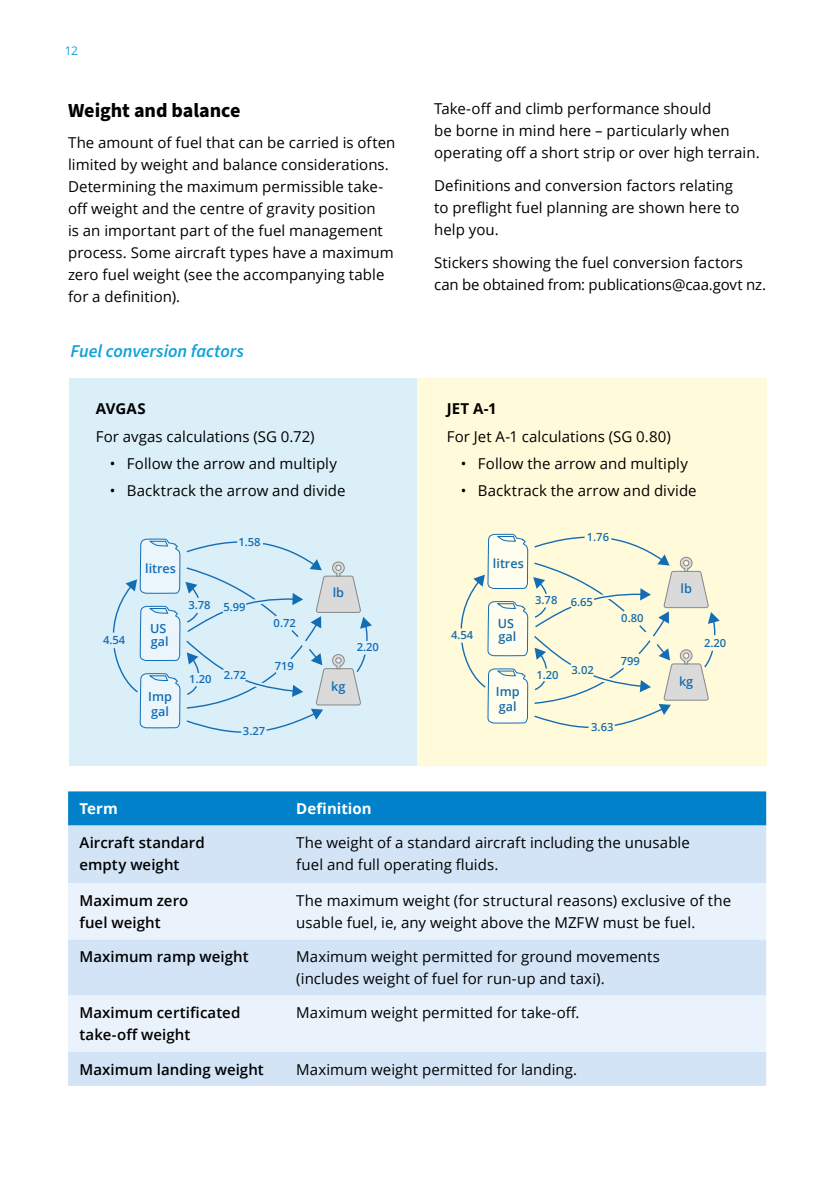
<style>
.page{position:relative;width:840px;height:1191px;background:#fff}
.page>*{position:absolute;margin:0;border:0;box-sizing:border-box;transform-origin:0 0}
.H2_-_top_of_box{font:700 20px "Source Sans Pro";letter-spacing:-.005em;color:#000}
.t1{font:italic 600 18px "Source Sans Pro";color:#11a1d8}
.Body{font:15px/22px "Open Sans";letter-spacing:.005em;color:#000}
.Body-2{font:600 15px/22px "Open Sans";color:#000}
.Table_Heading{font:700 15px "Open Sans";color:#fff}
.Body-3{font:700 15px "Open Sans";letter-spacing:.015em;color:#000}
.t2{font:600 12.6px/12.6px "Open Sans";color:#136db5}
.t3{font:600 12.6px/12.6px "Open Sans";color:#176cad}
.t4{font:12px "Open Sans";color:#11a1d8}
.t5{font:600 11.2px "Open Sans";color:#176cad}
.t6{font:600 11.2px "Open Sans";color:#136db5}
</style>
<div class="page">
<div style="left:68px;top:791px;width:697px;height:34px;background:#0081c9"></div>
<div style="left:68px;top:825px;width:697px;height:261px;background:#d3e4f6"></div>
<svg style="left:68px;top:883px;width:697px;height:168px;fill:#eaf2fb"></svg>
<div style="left:417px;top:378px;width:348px;height:387px;background:#fffbda"></div>
<svg style="left:460px;top:533px;width:259px;height:195px"></svg>
<div style="left:584px;top:524px;width:27px;height:27px;background:#fffbda;border-radius:50%"></div>
<div style="left:535px;top:593px;width:22px;height:14px;background:#fffbda;border-radius:50%"></div>
<div style="left:570px;top:591px;width:24px;height:24px;background:#fffbda;border-radius:50%"></div>
<div style="left:451px;top:628px;width:21px;height:14px;background:#fffbda;border-radius:50%"></div>
<div style="left:536px;top:668px;width:21px;height:13px;background:#fffbda;border-radius:50%"></div>
<div style="left:568px;top:659px;width:27px;height:21px;background:#fffbda;border-radius:50%"></div>
<div style="left:588px;top:714px;width:26px;height:26px;background:#fffbda;border-radius:50%"></div>
<div style="left:703px;top:635px;width:21px;height:16px;background:#fffbda;border-radius:50%"></div>
<div style="left:621px;top:607px;width:21px;height:22px;background:#fffbda;border-radius:50%"></div>
<div style="left:621px;top:651px;width:21px;height:21px;background:#fffbda;border-radius:50%"></div>
<div style="left:69px;top:378px;width:348px;height:387px;background:#dbeff9"></div>
<svg style="left:112px;top:538px;width:260px;height:195px"></svg>
<div style="left:237px;top:529px;width:26px;height:26px;background:#dbeff9;border-radius:50%"></div>
<div style="left:188px;top:598px;width:21px;height:15px;background:#dbeff9;border-radius:50%"></div>
<div style="left:222px;top:595px;width:24px;height:25px;background:#dbeff9;border-radius:50%"></div>
<div style="left:103px;top:632px;width:25px;height:16px;background:#dbeff9;border-radius:50%"></div>
<div style="left:188px;top:673px;width:22px;height:13px;background:#dbeff9;border-radius:50%"></div>
<div style="left:222px;top:662px;width:25px;height:25px;background:#dbeff9;border-radius:50%"></div>
<div style="left:241px;top:719px;width:25px;height:26px;background:#dbeff9;border-radius:50%"></div>
<div style="left:355px;top:641px;width:22px;height:13px;background:#dbeff9;border-radius:50%"></div>
<div style="left:273px;top:612px;width:22px;height:22px;background:#dbeff9;border-radius:50%"></div>
<div style="left:274px;top:656px;width:20px;height:20px;background:#dbeff9;border-radius:50%"></div>
<p class="t4" style="left:65px;top:42px;width:15px">12</p>
<p class="H2_-_top_of_box" style="left:68px;top:96px;width:174px">Weight and balance</p>
<p class="Body" style="left:68px;top:131px;width:328px">The amount of fuel that can be carried is often limited by weight and balance considerations.<br>Determining the maximum permissible take&shy;off weight and the centre of gravity position<br>is an important part of the fuel management process. Some aircraft types have a maximum zero fuel weight (see the accompanying table for a definition).</p>
<p class="Body" style="left:434px;top:97px;width:327px">Take-off and climb performance should<br>be borne in mind here – particularly when operating off a short strip or over high terrain.</p>
<p class="Body" style="left:434px;top:174px;width:306px">Definitions and conversion factors relating to preflight fuel planning are shown here to help you.</p>
<p class="Body" style="left:434px;top:251px;width:333px">Stickers showing the fuel conversion factors can be obtained from: publications@caa.govt nz.</p>
<h3 class="t1" style="left:71px;top:339px;width:175px">Fuel conversion factors</h3>
<p class="Body-3" style="left:96px;top:398px;width:51px">AVGAS</p>
<p class="Body" style="left:96px;top:425px;width:220px">For avgas calculations (SG 0.72)</p>
<p class="Body" style="left:110px;top:452px;width:228px">• Follow the arrow and multiply</p>
<p class="Body" style="left:110px;top:479px;width:237px">• Backtrack the arrow and divide</p>
<p class="Body-3" style="left:446px;top:398px;width:51px">JET A-1</p>
<p class="Body" style="left:446px;top:425px;width:225px">For Jet A-1 calculations (SG 0.80)</p>
<p class="Body" style="left:460px;top:452px;width:228px">• Follow the arrow and multiply</p>
<p class="Body" style="left:460px;top:479px;width:237px">• Backtrack the arrow and divide</p>
<p class="t6" style="left:238px;top:534px;width:24px">1.58</p>
<p class="t5" style="left:586px;top:530px;width:24px">1.76</p>
<p class="t2" style="left:145px;top:561px;width:32px">litres</p>
<p class="t3" style="left:492px;top:556px;width:32px">litres</p>
<p class="t6" style="left:188px;top:598px;width:59px">3.78 5.99</p>
<p class="t2" style="left:332px;top:586px;width:13px">lb</p>
<p class="t5" style="left:535px;top:593px;width:59px">3.78 6.65</p>
<p class="t2" style="left:680px;top:581px;width:13px">lb</p>
<p class="t6" style="left:103px;top:632px;width:24px">4.54</p>
<p class="t2" style="left:150px;top:622px;width:20px">US gal</p>
<p class="t2" style="left:148px;top:688px;width:25px;line-height:15.2px">Imp gal</p>
<p class="t6" style="left:189px;top:669px;width:58px">1.20 2.72</p>
<p class="t6" style="left:273px;top:615px;width:24px">0.72</p>
<p class="t6" style="left:274px;top:658px;width:21px">719</p>
<p class="t2" style="left:331px;top:679px;width:16px">kg</p>
<p class="t6" style="left:356px;top:639px;width:24px">2.20</p>
<p class="t5" style="left:450px;top:627px;width:24px">4.54</p>
<p class="t3" style="left:497px;top:617px;width:20px">US gal</p>
<p class="t3" style="left:495px;top:683px;width:25px;line-height:15.2px">Imp gal</p>
<p class="t5" style="left:536px;top:664px;width:59px">1.20 3.02</p>
<p class="t5" style="left:621px;top:610px;width:24px">0.80</p>
<p class="t5" style="left:620px;top:653px;width:21px">799</p>
<p class="t5" style="left:703px;top:635px;width:24px">2.20</p>
<p class="t3" style="left:678px;top:674px;width:16px">kg</p>
<p class="t6" style="left:243px;top:723px;width:24px">3.27</p>
<p class="t5" style="left:591px;top:719px;width:24px">3.63</p>
<p class="Table_Heading" style="left:79px;top:798px;width:40px">Term</p>
<p class="Table_Heading" style="left:296px;top:798px;width:77px">Definition</p>
<p class="Body-2" style="left:79px;top:831px;width:127px">Aircraft standard empty weight</p>
<p class="Body" style="left:296px;top:831px;width:395px">The weight of a standard aircraft including the unusable fuel and full operating fluids.</p>
<p class="Body-2" style="left:79px;top:889px;width:110px">Maximum zero fuel weight</p>
<p class="Body" style="left:296px;top:889px;width:436px">The maximum weight (for structural reasons) exclusive of the usable fuel, ie, any weight above the MZFW must be fuel.</p>
<p class="Body-2" style="left:79px;top:945px;width:171px">Maximum ramp weight</p>
<p class="Body" style="left:296px;top:945px;width:365px">Maximum weight permitted for ground movements (includes weight of fuel for run-up and taxi).</p>
<p class="Body-2" style="left:79px;top:1001px;width:162px">Maximum certificated take-off weight</p>
<p class="Body" style="left:296px;top:1001px;width:285px">Maximum weight permitted for take-off.</p>
<p class="Body-2" style="left:79px;top:1057px;width:186px">Maximum landing weight</p>
<p class="Body" style="left:296px;top:1057px;width:282px">Maximum weight permitted for landing.</p>
</div>
